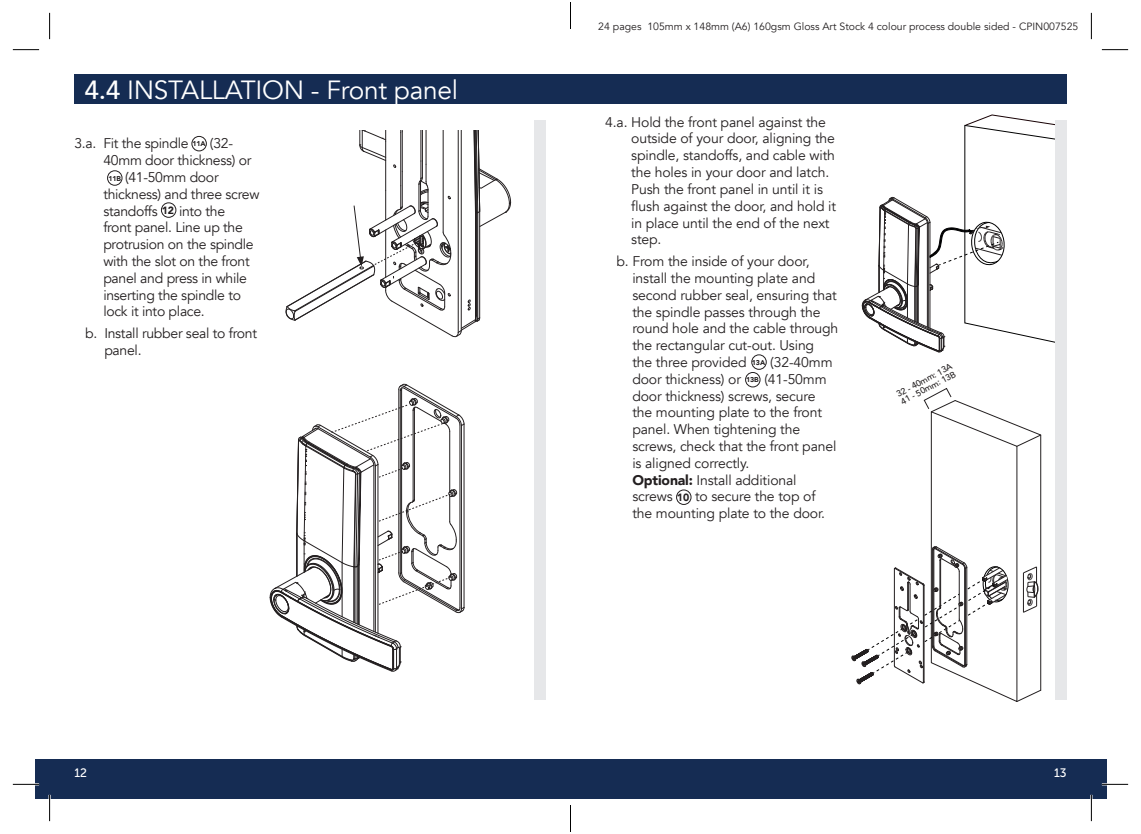
<style>
.page{position:relative;width:1141px;height:834px;background:#fff}
.page>*{position:absolute;margin:0;border:0;box-sizing:border-box;transform-origin:0 0}
.t1{font:26.25px "Avenir";letter-spacing:-.01em;color:#fff}
.bold_text{font:14px/16.8px "Avenir";letter-spacing:-.01em;color:#231f20}
.t2{font:12.25px "Museo Sans Rounded 500";color:#fff}
.t3{font:10.5px "Avenir";color:#231f20}
.bold_text-2{font:900 10.5px "Avenir";color:#231f20}
.bold_text-3{font:500 8.75px "Avenir";color:#231f20}
.bold_text-4{font:900 7px "Avenir";letter-spacing:-.01em;color:#231f20}
.s1{font-weight:500}
.s2{font-weight:900}
</style>
<div class="page">
<hr style="left:464px;top:424px;width:1px;height:183px;background:#231f20">
<svg style="left:862px;top:115px;width:193px;height:237px"></svg>
<div style="left:534px;top:121px;width:12px;height:578px;background:#e6e7e9"></div>
<svg style="left:270px;top:384px;width:194px;height:287px"></svg>
<div style="left:1055px;top:121px;width:12px;height:578px;background:#e6e7e9"></div>
<div style="left:74px;top:74px;width:993px;height:30px;background:#152c53"></div>
<div style="left:161px;top:202px;width:15px;height:16px;border:1px solid #231f20;border-radius:50%"></div>
<div style="left:191px;top:136px;width:16px;height:15px;border:1px solid #231f20;border-radius:50%"></div>
<div style="left:107px;top:170px;width:15px;height:16px;border:1px solid #231f20;border-radius:50%"></div>
<div style="left:751px;top:354px;width:16px;height:15px;border:1px solid #231f20;border-radius:50%"></div>
<div style="left:745px;top:372px;width:15px;height:15px;border:1px solid #231f20;border-radius:50%"></div>
<div style="left:676px;top:489px;width:15px;height:15px;border:1px solid #231f20;border-radius:50%"></div>
<svg style="left:286px;top:130px;width:225px;height:208px"></svg>
<svg style="left:852px;top:388px;width:189px;height:313px"></svg>
<div style="left:35px;top:759px;width:1071px;height:40px;background:#152c53"></div>
<hr style="left:13px;top:783px;width:26px;height:2px;background:#fff">
<hr style="left:1102px;top:783px;width:26px;height:2px;background:#fff">
<hr style="left:49px;top:794px;width:2px;height:27px;background:#fff">
<hr style="left:1090px;top:794px;width:2px;height:27px;background:#fff">
<svg style="left:13px;top:49px;width:26px;height:1px"></svg>
<svg style="left:1102px;top:49px;width:26px;height:1px"></svg>
<svg style="left:13px;top:783px;width:26px;height:1px"></svg>
<svg style="left:1102px;top:783px;width:26px;height:1px"></svg>
<svg style="left:49px;top:13px;width:1px;height:26px"></svg>
<svg style="left:49px;top:794px;width:1px;height:27px"></svg>
<svg style="left:1091px;top:13px;width:1px;height:26px"></svg>
<svg style="left:1091px;top:794px;width:1px;height:27px"></svg>
<svg style="left:570px;top:2px;width:1px;height:27px"></svg>
<svg style="left:570px;top:805px;width:1px;height:26px"></svg>
<p class="t1" style="left:84px;top:74px;width:375px"><span class="s1">4.4</span> INSTALLATION - Front panel</p>
<p class="bold_text" style="left:74px;top:135px;width:116px">3.a. Fit the spindle</p>
<p class="bold_text" style="left:210px;top:135px;width:25px">(32-</p>
<p class="bold_text" style="left:103px;top:152px;width:150px">40mm door thickness) or</p>
<p class="bold_text" style="left:125px;top:169px;width:95px">(41-50mm door</p>
<p class="bold_text" style="left:103px;top:186px;width:158px">thickness) and three screw</p>
<p class="bold_text" style="left:103px;top:202px;width:56px">standoffs</p>
<p class="bold_text-4" style="left:192px;top:138px;width:15px">11A</p>
<p class="bold_text-4" style="left:108px;top:172px;width:14px">11B</p>
<p class="bold_text" style="left:103px;top:202px;width:152px;text-indent:76px">into the front panel. Line up the protrusion on the spindle with the slot on the front panel and press in while inserting the spindle to lock it into place.</p>
<p class="bold_text" style="left:104px;top:325px;width:154px;text-indent:-19px">b. Install rubber seal to front panel.</p>
<p class="bold_text-2" style="left:162px;top:201px;width:14px">12</p>
<p class="t3" style="left:598px;top:20px;width:482px">24 pages 105mm x 148mm (A6) 160gsm Gloss Art Stock 4 colour process double sided - CPIN007525</p>
<p class="bold_text" style="left:631px;top:114px;width:206px;text-indent:-26px">4.a. Hold the front panel against the outside of your door, aligning the spindle, standoffs, and cable with the holes in your door and latch.<br>Push the front panel in until it is flush against the door, and hold it in place until the end of the next step.</p>
<p class="bold_text" style="left:632px;top:253px;width:207px;text-indent:-16px">b. From the inside of your door, install the mounting plate and second rubber seal, ensuring that the spindle passes through the round hole and the cable through the rectangular cut-out. Using<br>the three provided</p>
<p class="bold_text" style="left:770px;top:354px;width:64px">(32-40mm</p>
<p class="bold_text-4" style="left:752px;top:356px;width:15px">13A</p>
<p class="bold_text-4" style="left:746px;top:374px;width:14px">13B</p>
<p class="bold_text" style="left:632px;top:371px;width:110px">door thickness) or</p>
<p class="bold_text" style="left:632px;top:371px;width:206px;text-indent:132px">(41-50mm door thickness) screws, secure the mounting plate to the front panel. When tightening the screws, check that the front panel is aligned correctly.<br><span class="s2">Optional:</span> Install additional screws</p>
<p class="bold_text" style="left:632px;top:488px;width:194px;text-indent:63px">to secure the top of the mounting plate to the door.</p>
<p class="bold_text-2" style="left:677px;top:488px;width:14px">10</p>
<p class="bold_text-3" style="left:894px;top:388px;width:63px;rotate:-28deg">32 - 40mm: 13A</p>
<p class="bold_text-3" style="left:898px;top:395px;width:62px;rotate:-28deg">41 - 50mm: 13B</p>
<p class="t2" style="left:74px;top:766px;width:14px">12</p>
<p class="t2" style="left:1054px;top:766px;width:14px">13</p>
</div>
